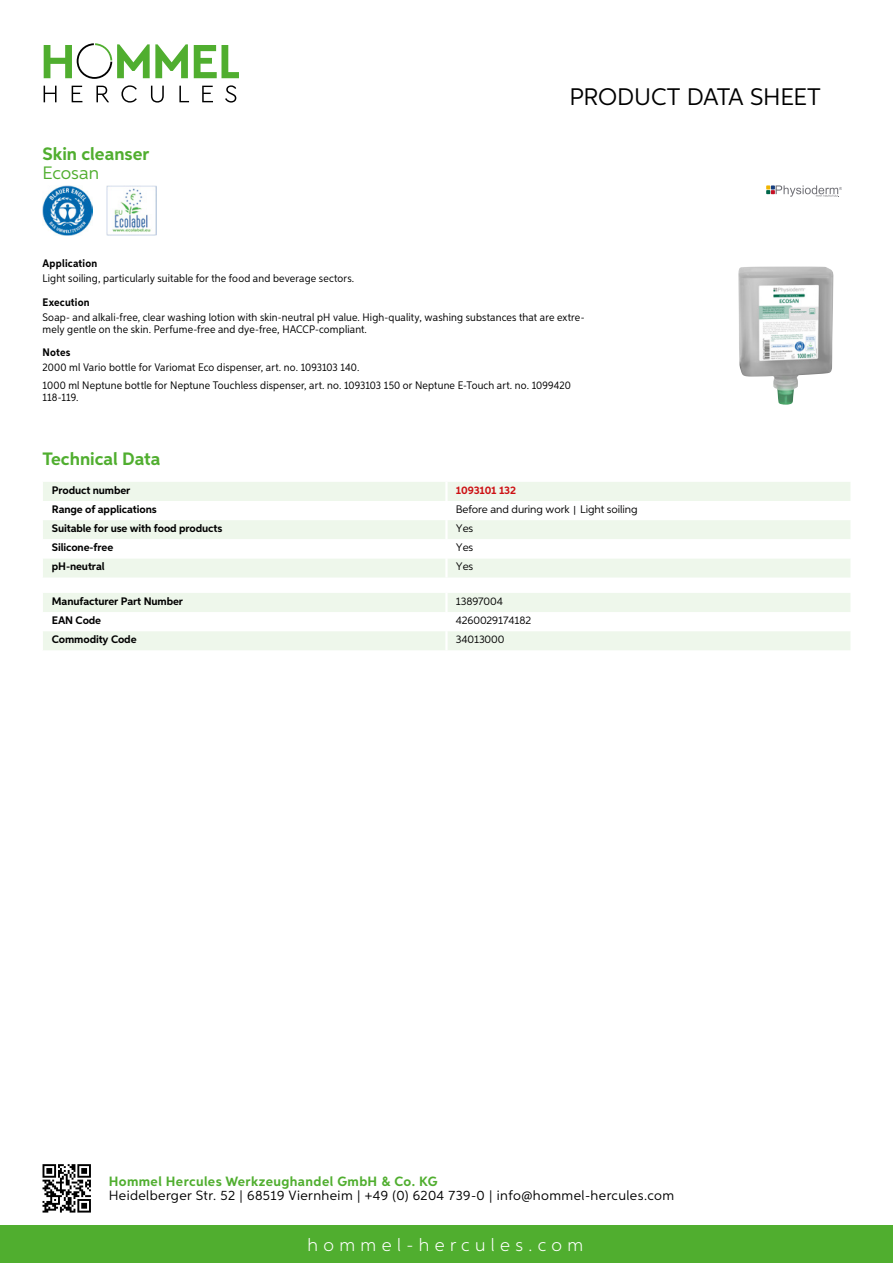
<style>
.page{position:relative;width:893px;height:1263px;background:#fff}
.page>*{position:absolute;margin:0;border:0;box-sizing:border-box;transform-origin:0 0}
.t1{font:24px "Aspira";letter-spacing:-.01em;color:#000}
.t2{font:700 18px "Aspira";color:#50ae2f}
.t3{font:300 18px "Aspira";letter-spacing:.3em;color:#fff}
.t4{font:18px "Aspira";color:#50ae2f}
.t5{font:13.5px "Aspira";letter-spacing:.03em;color:#000}
.t6{font:700 13.5px "Aspira";letter-spacing:.03em;color:#50ae2f}
.t7{font:10.95px/12px "Aspira Nar";letter-spacing:.015em;color:#000}
.t8{font:700 10.95px "Aspira";letter-spacing:-.01em;color:#000}
.t9{font:10.95px "Aspira";letter-spacing:-.01em;color:#000}
.t10{font:700 10.95px "Aspira Nar";letter-spacing:.015em;color:#000}
.t11{font:700 10.95px "Aspira";letter-spacing:-.01em;color:#cd1013}
.s1{font-family:"Wuerth Global";font-size:10.5px}
</style>
<div class="page">
<div style="left:0;top:1226px;width:893px;height:37px;background:#50ae2f"></div>
<svg style="left:43px;top:1164px;width:48px;height:48px"></svg>
<svg style="left:194px;top:45px;width:45px;height:33px"></svg>
<svg style="left:44px;top:43px;width:144px;height:36px"></svg>
<svg style="left:44px;top:86px;width:13px;height:16px"></svg>
<svg style="left:72px;top:86px;width:10px;height:16px"></svg>
<svg style="left:96px;top:86px;width:13px;height:16px"></svg>
<svg style="left:121px;top:85px;width:16px;height:18px"></svg>
<svg style="left:151px;top:86px;width:13px;height:17px"></svg>
<svg style="left:179px;top:86px;width:10px;height:16px"></svg>
<svg style="left:202px;top:86px;width:11px;height:16px"></svg>
<svg style="left:225px;top:85px;width:11px;height:18px"></svg>
<div style="left:43px;top:482px;width:807px;height:95px;background:#eef7eb"></div>
<svg style="left:43px;top:501px;width:807px;height:57px"></svg>
<hr style="left:445px;top:482px;width:3px;height:19px;background:#fff">
<hr style="left:445px;top:501px;width:3px;height:19px;background:#fff">
<hr style="left:445px;top:520px;width:3px;height:19px;background:#fff">
<hr style="left:445px;top:539px;width:3px;height:19px;background:#fff">
<hr style="left:445px;top:558px;width:3px;height:19px;background:#fff">
<svg style="left:43px;top:593px;width:807px;height:57px"></svg>
<hr style="left:445px;top:631px;width:3px;height:19px;background:#fff">
<img style="left:43px;top:185px;width:49px;height:50px">
<img style="left:106px;top:185px;width:50px;height:50px">
<img style="left:738px;top:266px;width:96px;height:139px">
<svg style="left:766px;top:185px;width:76px;height:12px"></svg>
<h2 class="t2" style="left:43px;top:142px;width:108px">Skin cleanser</h2>
<h2 class="t4" style="left:43px;top:162px;width:58px">Ecosan</h2>
<h1 class="t1" style="left:569px;top:82px;width:253px">Product data sh eet</h1>
<p class="t10" style="left:43px;top:257px;width:56px">Application</p>
<p class="t7" style="left:43px;top:273px;width:313px">Light soiling, particularly suitable for the food and beverage sectors.</p>
<p class="t10" style="left:43px;top:295px;width:49px">Execution</p>
<p class="t7" style="left:43px;top:311px;width:544px">Soap- and alkali-free, clear washing lotion with skin-neutral pH value. High-quality, washing substances that are extre&shy;mely gentle on the skin. Perfume-free and dye-free, HACCP-compliant.</p>
<p class="t10" style="left:43px;top:345px;width:29px">Notes</p>
<p class="t7" style="left:43px;top:358px;width:530px;line-height:17.5px">2000 ml Vario bottle for Variomat Eco dispenser, art. no. 1093103 140.<br>1000 ml Neptune bottle for Neptune Touchless dispenser, art. no. 1093103 150 or Neptune E-Touch art. no. 1099420</p>
<p class="t7" style="left:43px;top:391px;width:37px">118-119.</p>
<h2 class="t2" style="left:43px;top:448px;width:120px">Technical Data</h2>
<p class="t8" style="left:52px;top:483px;width:80px">Product number</p>
<p class="t11" style="left:456px;top:483px;width:62px">1093101 132</p>
<p class="t8" style="left:52px;top:502px;width:106px">Range of applications</p>
<p class="t9" style="left:456px;top:502px;width:183px">Before and during work <span class="s1">|</span> Light soiling</p>
<p class="t8" style="left:52px;top:521px;width:172px">Suitable for use with food products</p>
<p class="t9" style="left:456px;top:522px;width:19px">Yes</p>
<p class="t8" style="left:52px;top:541px;width:63px">Silicone-free</p>
<p class="t9" style="left:456px;top:541px;width:19px">Yes</p>
<p class="t8" style="left:52px;top:560px;width:54px">pH-neutral</p>
<p class="t9" style="left:456px;top:560px;width:19px">Yes</p>
<p class="t8" style="left:52px;top:594px;width:133px">Manufacturer Part Number</p>
<p class="t9" style="left:456px;top:594px;width:49px">13897004</p>
<p class="t8" style="left:52px;top:613px;width:51px">EAN Code</p>
<p class="t9" style="left:456px;top:613px;width:77px">4260029174182</p>
<p class="t8" style="left:52px;top:633px;width:86px">Commodity Code</p>
<p class="t9" style="left:456px;top:633px;width:50px">34013000</p>
<p class="t6" style="left:109px;top:1172px;width:330px">Hommel Hercules Werkzeughandel GmbH &amp; Co. KG</p>
<p class="t5" style="left:109px;top:1187px;width:567px">Heidelberger Str. 52 | 68519 Viernheim | +49 (0) 6204 739-0 | info@hommel-hercules.com</p>
<h2 class="t3" style="left:307px;top:1234px;width:277px">hommel-hercules.com</h2>
</div>
